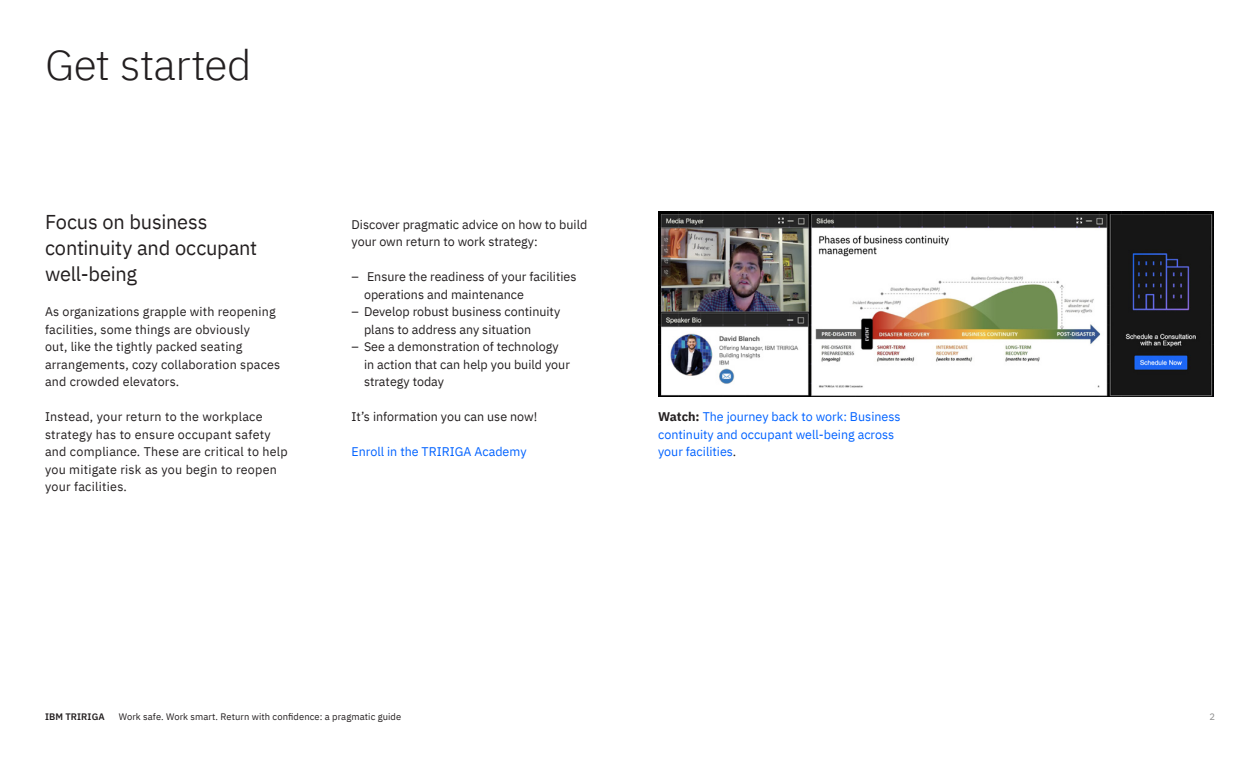
<style>
.page{position:relative;width:1260px;height:765px;background:#fff}
.page>*{position:absolute;margin:0;border:0;box-sizing:border-box;transform-origin:0 0}
.t1{font:300 42.5px "IBM Plex Sans";letter-spacing:-.01em;color:#231f20}
.t2{font:20px/26.2px "IBM Plex Sans";letter-spacing:-.01em;color:#231f20}
.Body_Copy{font:12.5px/17.5px "IBM Plex Sans";letter-spacing:.01em;color:#231f20}
.Body_Copy-2{font:12.5px/17.5px "IBM Plex Sans";color:#0062ff}
.t3{font:9.38px "IBM Plex Sans";letter-spacing:.01em;color:#231f20}
.t4{font:600 9.38px "IBM Plex Sans";letter-spacing:.01em;color:#231f20}
.t5{font:9.38px "IBM Plex Sans";color:#8d8d8d}
.s1{font-weight:700;color:#231f20}
.s2{color:#231f20}
</style>
<div class="page">
<img style="left:658px;top:212px;width:556px;height:185px">
<h1 class="t1" style="left:45px;top:33px;width:208px">Get started</h1>
<h2 class="t2" style="left:45px;top:207px;width:214px">Focus on business continuity and occupant well-being</h2>
<p class="Body_Copy" style="left:45px;top:302px;width:237px">As organizations grapple with reopening facilities, some things are obviously<br>out, like the tightly packed seating arrangements, cozy collaboration spaces and crowded elevators.</p>
<p class="Body_Copy" style="left:45px;top:407px;width:244px">Instead, your return to the workplace strategy has to ensure occupant safety and compliance. These are critical to help you mitigate risk as you begin to reopen your facilities.</p>
<p class="Body_Copy" style="left:352px;top:215px;width:237px">Discover pragmatic advice on how to build your own return to work strategy:</p>
<p class="Body_Copy" style="left:364px;top:267px;width:214px;text-indent:-12px">– Ensure the readiness of your facilities operations and maintenance</p>
<p class="Body_Copy" style="left:364px;top:302px;width:198px;text-indent:-12px">– Develop robust business continuity plans to address any situation</p>
<p class="Body_Copy" style="left:364px;top:337px;width:207px;text-indent:-12px">– See a demonstration of technology in action that can help you build your strategy today</p>
<p class="Body_Copy" style="left:352px;top:407px;width:187px">It’s information you can use now!</p>
<p class="Body_Copy-2" style="left:352px;top:442px;width:177px">Enroll in the TRIRIGA Academy</p>
<p class="Body_Copy-2" style="left:658px;top:407px;width:244px"><span class="s1">Watch:</span> The journey back to work: Business continuity and occupant well-being across your facilities<span class="s2">.</span></p>
<p class="t4" style="left:45px;top:709px;width:61px">IBM TRIRIGA</p>
<p class="t3" style="left:119px;top:709px;width:284px">Work safe. Work smart. Return with confidence: a pragmatic guide</p>
<p class="t5" style="left:1209px;top:709px;width:7px">2</p>
</div>
